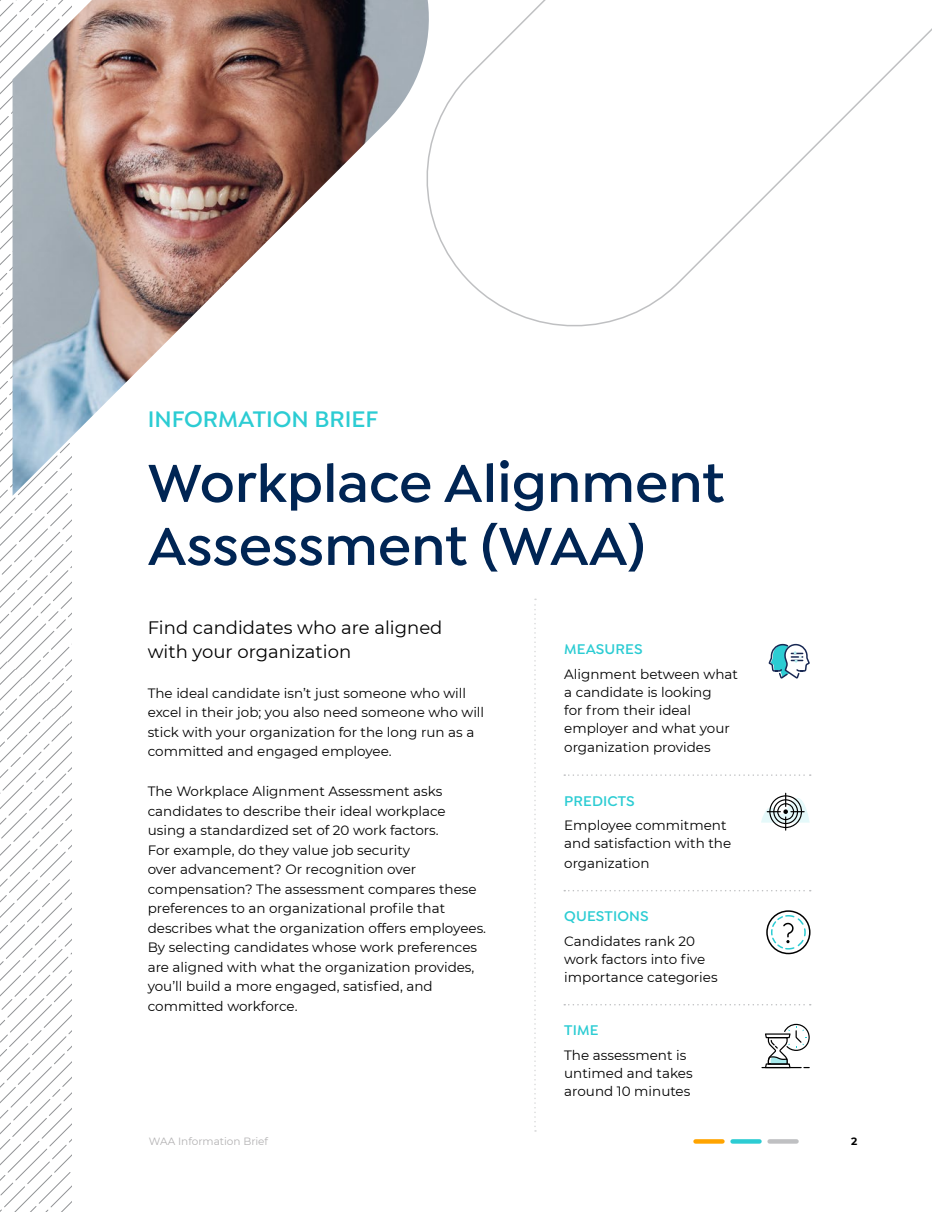
<style>
.page{position:relative;width:944px;height:1214px;background:#fff}
.page>*{position:absolute;margin:0;border:0;box-sizing:border-box;transform-origin:0 0}
.t1{font:600 57px/63px "Isidora Sans";color:#002554}
.t2{font:600 24px "Isidora Sans";color:#2cccd3}
.t3{font:18px/24px "Montserrat";color:#000}
.t4{font:600 15px "Isidora Sans";letter-spacing:.01em;color:#2cccd3}
.t5{font:13.5px/19.5px "Montserrat";color:#000}
.t6{font:10.5px "Montserrat";color:#b3b2b3}
.t7{font:700 10.5px "Montserrat";color:#000}
</style>
<div class="page">
<svg style="left:0;top:0;width:71px;height:1211px"></svg>
<svg style="left:695px;top:1139px;width:27px;height:4px"></svg>
<svg style="left:732px;top:1139px;width:27px;height:4px"></svg>
<hr style="left:769px;top:1139px;width:27px;height:4px;background:#bfc0c2">
<svg style="left:433px;top:0;width:498px;height:327px"></svg>
<img style="left:13px;top:0;width:420px;height:496px">
<svg style="left:534px;top:598px;width:2px;height:533px"></svg>
<svg style="left:564px;top:774px;width:246px;height:2px"></svg>
<svg style="left:564px;top:890px;width:246px;height:1px"></svg>
<svg style="left:564px;top:1004px;width:246px;height:1px"></svg>
<svg style="left:761px;top:792px;width:48px;height:38px"></svg>
<hr style="left:761px;top:1067px;width:40px;height:1px;background:#000">
<svg style="left:765px;top:1023px;width:44px;height:45px"></svg>
<svg style="left:766px;top:910px;width:45px;height:45px"></svg>
<svg style="left:768px;top:643px;width:42px;height:36px"></svg>
<h2 class="t2" style="left:148px;top:405px;width:232px">INFORMATION BRIEF</h2>
<h1 class="t1" style="left:148px;top:451px;width:578px">Workplace Alignment<br>Assessment (WAA)</h1>
<h3 class="t3" style="left:148px;top:615px;width:296px">Find candidates who are aligned with your organization</h3>
<p class="t5" style="left:148px;top:683px;width:338px">The ideal candidate isn’t just someone who will excel in their job; you also need someone who will stick with your organization for the long run as a committed and engaged employee.</p>
<p class="t5" style="left:148px;top:781px;width:340px">The Workplace Alignment Assessment asks candidates to describe their ideal workplace using a standardized set of 20 work factors.<br>For example, do they value job security<br>over advancement? Or recognition over compensation? The assessment compares these preferences to an organizational profile that describes what the organization offers employees.<br>By selecting candidates whose work preferences are aligned with what the organization provides, you’ll build a more engaged, satisfied, and committed workforce.</p>
<p class="t4" style="left:564px;top:640px;width:80px">MEASURES</p>
<p class="t5" style="left:564px;top:664px;width:175px;line-height:18px">Alignment between what a candidate is looking<br>for from their ideal employer and what your</p>
<p class="t5" style="left:564px;top:737px;width:148px">organization provides</p>
<p class="t4" style="left:564px;top:792px;width:72px">PREDICTS</p>
<p class="t5" style="left:564px;top:816px;width:168px;line-height:18px">Employee commitment and satisfaction with the</p>
<p class="t5" style="left:564px;top:853px;width:87px">organization</p>
<p class="t4" style="left:564px;top:907px;width:86px">QUESTIONS</p>
<p class="t5" style="left:564px;top:931px;width:155px;line-height:18px">Candidates rank 20 work factors into five importance categories</p>
<p class="t4" style="left:564px;top:1021px;width:36px">TIME</p>
<p class="t5" style="left:564px;top:1045px;width:130px;line-height:18px">The assessment is untimed and takes around 10 minutes</p>
<p class="t6" style="left:149px;top:1133px;width:121px">WAA Information Brief</p>
<p class="t7" style="left:851px;top:1133px;width:8px">2</p>
</div>
